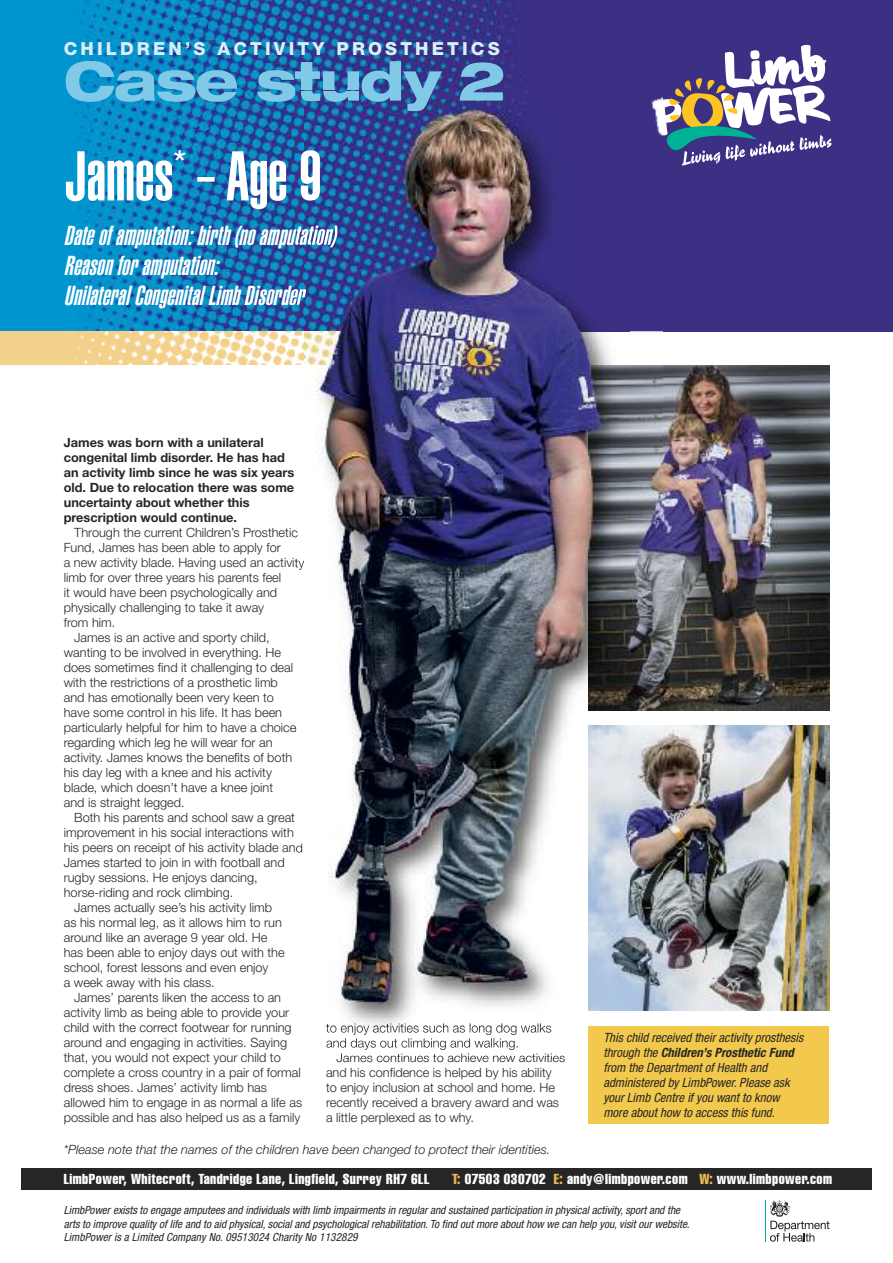
<style>
.page{position:relative;width:893px;height:1263px;background:#fff}
.page>*{position:absolute;margin:0;border:0;box-sizing:border-box;transform-origin:0 0}
.t1{font:900 extra-condensed 69px "Helvetica";color:#fff}
.t2{font:800 expanded 54px "Helvetica Neue";letter-spacing:-.035em;color:#80cae7}
.t3{font:italic 900 extra-condensed 27px/30px "Helvetica";color:#fff}
.t4{font:800 18px "Helvetica Neue";letter-spacing:.175em;color:#d9eff8}
.t5{font:extra-condensed 14.25px "Helvetica";letter-spacing:.03em;color:#fff}
.t6{font:300 12.75px/15px "Helvetica Neue";color:#272627}
.t7{font:italic condensed 12.75px/15px "Helvetica Neue";color:#272627}
.t8{font:700 12.75px/15px "Helvetica Neue";color:#272627}
.t9{font:italic 300 12.75px "Helvetica Neue";color:#272627}
.t10{font:italic condensed 11.25px/13.5px "Helvetica Neue";color:#272627}
.s1{font-weight:700}
.s2{color:#ecb84b}
</style>
<div class="page">
<div style="left:0;top:0;width:893px;height:331px;background:#3b3084"></div>
<img style="left:0;top:0;width:517px;height:91px">
<img style="left:0;top:91px;width:295px;height:273px">
<div style="left:21px;top:1168px;width:851px;height:21px;background:#272627"></div>
<svg style="left:663px;top:45px;width:169px;height:121px"></svg>
<img style="left:663px;top:725px;width:166px;height:285px">
<img style="left:663px;top:365px;width:166px;height:345px">
<hr style="left:764px;top:1200px;width:1px;height:41px;background:#00ae9e">
<svg style="left:769px;top:1200px;width:60px;height:41px"></svg>
<div style="left:588px;top:1027px;width:241px;height:97px;background:#f2c94c"></div>
<img style="left:295px;top:364px;width:368px;height:694px">
<img style="left:359px;top:91px;width:169px;height:9px">
<img style="left:295px;top:102px;width:10px;height:262px">
<img style="left:298px;top:150px;width:7px;height:52px">
<img style="left:326px;top:1025px;width:93px;height:10px">
<img style="left:326px;top:1038px;width:96px;height:12px">
<img style="left:339px;top:1053px;width:90px;height:5px">
<img style="left:651px;top:97px;width:12px;height:39px">
<img style="left:295px;top:91px;width:64px;height:11px">
<img style="left:362px;top:91px;width:39px;height:9px">
<img style="left:411px;top:91px;width:92px;height:9px">
<img style="left:588px;top:1027px;width:75px;height:31px">
<img style="left:305px;top:100px;width:324px;height:925px">
<img style="left:305px;top:331px;width:261px;height:33px">
<img style="left:588px;top:725px;width:41px;height:285px">
<img style="left:588px;top:365px;width:41px;height:345px">
<img style="left:305px;top:100px;width:54px;height:2px">
<img style="left:369px;top:100px;width:32px;height:2px">
<img style="left:407px;top:100px;width:96px;height:11px">
<h3 class="t4" style="left:64px;top:43px;width:437px">CHILDREN’S ACTIVITY PROSTHETICS</h3>
<h2 class="t2" style="left:64px;top:60px;width:444px">Case study 2</h2>
<h1 class="t1" style="left:64px;top:151px;width:260px">James<sup>*</sup> – Age 9</h1>
<h3 class="t3" style="left:64px;top:222px;width:273px">Date of amputation: birth (no amputation)<br>Reason for amputation:<br>Unilateral Congenital Limb Disorder</h3>
<p class="t8" style="left:64px;top:436px;width:232px">James was born with a unilateral congenital limb disorder. He has had an activity limb since he was six years old. Due to relocation there was some uncertainty about whether this prescription would continue.</p>
<p class="t6" style="left:74px;top:526px;width:225px">Through the current Children’s Prosthetic</p>
<p class="t6" style="left:64px;top:541px;width:218px">Fund, James has been able to apply for</p>
<p class="t6" style="left:64px;top:556px;width:242px">a new activity blade. Having used an activity</p>
<p class="t6" style="left:64px;top:571px;width:219px">limb for over three years his parents feel</p>
<p class="t6" style="left:64px;top:586px;width:215px">it would have been psychologically and</p>
<p class="t6" style="left:64px;top:601px;width:202px">physically challenging to take it away</p>
<p class="t6" style="left:64px;top:616px;width:53px">from him.</p>
<p class="t6" style="left:74px;top:631px;width:197px">James is an active and sporty child,</p>
<p class="t6" style="left:64px;top:646px;width:219px">wanting to be involved in everything. He</p>
<p class="t6" style="left:64px;top:661px;width:231px">does sometimes find it challenging to deal</p>
<p class="t6" style="left:64px;top:676px;width:216px">with the restrictions of a prosthetic limb</p>
<p class="t6" style="left:64px;top:691px;width:212px">and has emotionally been very keen to</p>
<p class="t6" style="left:64px;top:706px;width:220px">have some control in his life. It has been</p>
<p class="t6" style="left:64px;top:721px;width:234px">particularly helpful for him to have a choice</p>
<p class="t6" style="left:64px;top:736px;width:210px">regarding which leg he will wear for an</p>
<p class="t6" style="left:64px;top:751px;width:230px">activity. James knows the benefits of both</p>
<p class="t6" style="left:64px;top:766px;width:210px">his day leg with a knee and his activity</p>
<p class="t6" style="left:64px;top:781px;width:211px">blade, which doesn’t have a knee joint</p>
<p class="t6" style="left:64px;top:796px;width:122px">and is straight legged.</p>
<p class="t6" style="left:74px;top:811px;width:222px">Both his parents and school saw a great</p>
<p class="t6" style="left:64px;top:826px;width:232px">improvement in his social interactions with</p>
<p class="t6" style="left:64px;top:841px;width:241px">his peers on receipt of his activity blade and</p>
<p class="t6" style="left:64px;top:856px;width:222px">James started to join in with football and</p>
<p class="t6" style="left:64px;top:871px;width:195px">rugby sessions. He enjoys dancing,</p>
<p class="t6" style="left:64px;top:886px;width:171px">horse-riding and rock climbing.</p>
<p class="t6" style="left:74px;top:901px;width:199px">James actually see’s his activity limb</p>
<p class="t6" style="left:64px;top:916px;width:220px">as his normal leg, as it allows him to run</p>
<p class="t6" style="left:64px;top:931px;width:205px">around like an average 9 year old. He</p>
<p class="t6" style="left:64px;top:946px;width:222px">has been able to enjoy days out with the</p>
<p class="t6" style="left:64px;top:961px;width:206px">school, forest lessons and even enjoy</p>
<p class="t6" style="left:64px;top:976px;width:152px">a week away with his class.</p>
<p class="t6" style="left:74px;top:991px;width:208px">James’ parents liken the access to an</p>
<p class="t6" style="left:64px;top:1006px;width:227px">activity limb as being able to provide your</p>
<p class="t6" style="left:64px;top:1021px;width:229px">child with the correct footwear for running</p>
<p class="t6" style="left:64px;top:1036px;width:225px">around and engaging in activities. Saying</p>
<p class="t6" style="left:64px;top:1051px;width:218px">that, you would not expect your child to</p>
<p class="t6" style="left:64px;top:1066px;width:239px">complete a cross country in a pair of formal</p>
<p class="t6" style="left:64px;top:1081px;width:205px">dress shoes. James’ activity limb has</p>
<p class="t6" style="left:64px;top:1096px;width:240px">allowed him to engage in as normal a life as</p>
<p class="t6" style="left:64px;top:1111px;width:238px">possible and has also helped us as a family</p>
<p class="t6" style="left:326px;top:1051px;width:241px;text-indent:10px">James continues to achieve new activities and his confidence is helped by his ability to enjoy inclusion at school and home. He recently received a bravery award and was a little perplexed as to why.</p>
<p class="t9" style="left:64px;top:1145px;width:488px">*Please note that the names of the children have been changed to protect their identities.</p>
<p class="t7" style="left:603px;top:1031px;width:201px">This child received their activity prosthesis through the <span class="s1">Children’s Prosthetic Fund </span>from the Department of Health and administered by LimbPower. Please ask your Limb Centre if you want to know more about how to access this fund.</p>
<p class="t5" style="left:64px;top:1174px;width:367px">LimbPower, Whitecroft, Tandridge Lane, Lingfield, Surrey RH7 6LL</p>
<p class="t5" style="left:452px;top:1174px;width:381px"><span class="s2">T:</span> 07503 030702 <span class="s2">E:</span> andy@limbpower.com <span class="s2">W:</span> www.limbpower.com</p>
<p class="t10" style="left:64px;top:1204px;width:627px">LimbPower exists to engage amputees and individuals with limb impairments in regular and sustained participation in physical activity, sport and the arts to improve quality of life and to aid physical, social and psychological rehabilitation. To find out more about how we can help you, visit our website.<br>LimbPower is a Limited Company No. 09513024 Charity No 1132829</p>
</div>
